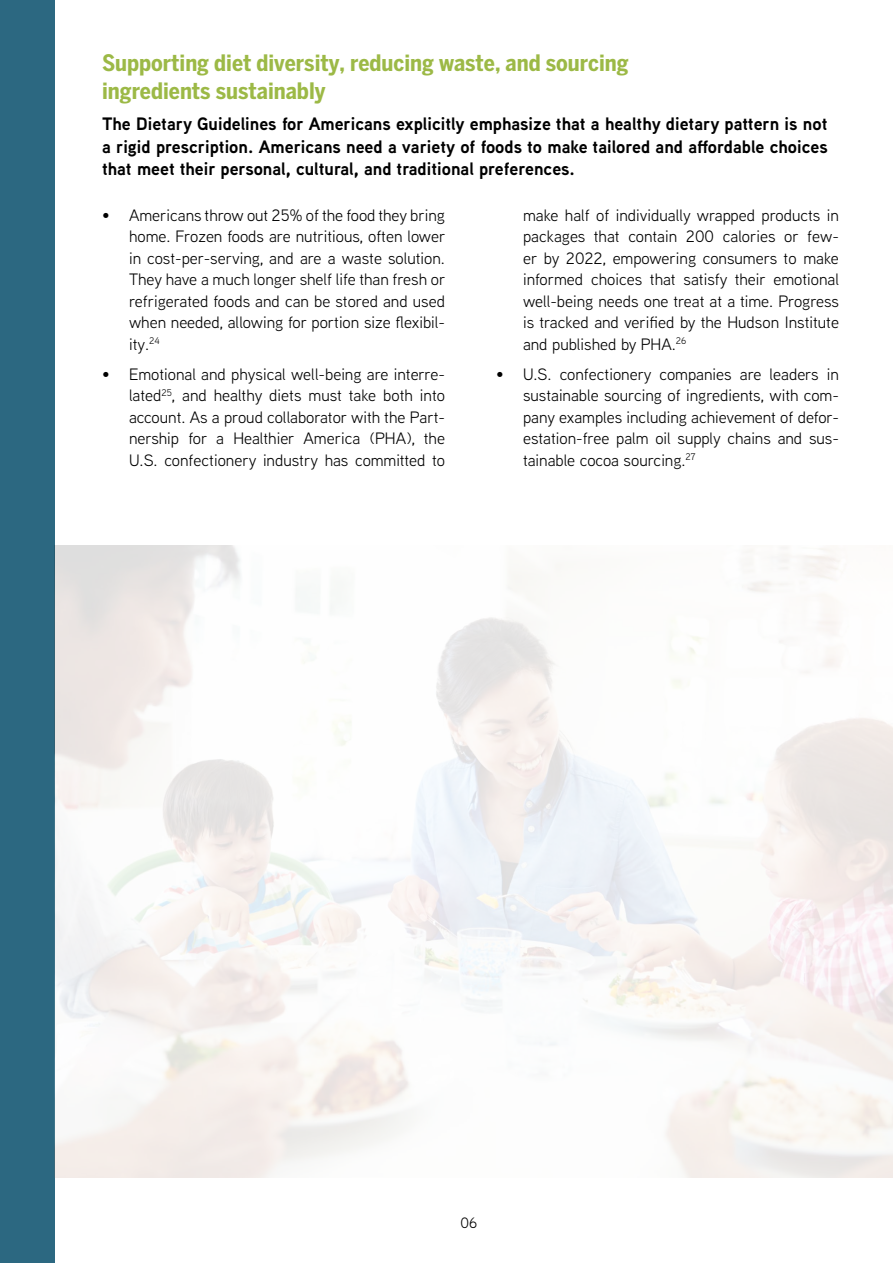
<style>
.page{position:relative;width:893px;height:1263px;background:#fff}
.page>*{position:absolute;margin:0;border:0;box-sizing:border-box;transform-origin:0 0}
.t1{font:700 condensed 22.5px/28.5px "Benton Sans";color:#9cb946}
.t2{font:700 18px/22.5px "Aaux Next";color:#000;text-align:justify}
.t3{font:16.5px/21.5px "Aaux Next";color:#000;text-align:justify}
.t4{font:15px "Aaux Next";color:#000}
</style>
<div class="page">
<div style="left:0;top:0;width:54px;height:1263px;background:#2c6881"></div>
<img style="left:54px;top:545px;width:839px;height:633px">
<h1 class="t1" style="left:102px;top:48px;width:528px">Supporting diet diversity, reducing waste, and sourcing ingredients sustainably</h1>
<p class="t2" style="left:102px;top:112px;width:727px">The Dietary Guidelines for Americans explicitly emphasize that a healthy dietary pattern is not a rigid prescription. Americans need a variety of foods to make tailored and affordable choices that meet their personal, cultural, and traditional preferences.</p>
<p class="t3" style="left:129px;top:204px;width:318px;text-indent:-27px">• Americans throw out 25% of the food they bring home. Frozen foods are nutritious, often lower in cost-per-serving, and are a waste solution.<br>They have a much longer shelf life than fresh or refrigerated foods and can be stored and used when needed, allowing for portion size flexibil&shy;ity.<sup>24</sup></p>
<p class="t3" style="left:129px;top:363px;width:317px;text-indent:-27px">• Emotional and physical well-being are interre&shy;lated<sup>25</sup>, and healthy diets must take both into account. As a proud collaborator with the Part&shy;nership for a Healthier America (PHA), the U.S. confectionery industry has committed to</p>
<p class="t3" style="left:523px;top:204px;width:317px">make half of individually wrapped products in packages that contain 200 calories or few&shy;er by 2022, empowering consumers to make informed choices that satisfy their emotional well-being needs one treat at a time. Progress is tracked and verified by the Hudson Institute and published by PHA.<sup>26</sup></p>
<p class="t3" style="left:523px;top:363px;width:317px;text-indent:-27px">• U.S. confectionery companies are leaders in sustainable sourcing of ingredients, with com&shy;pany examples including achievement of defor&shy;estation-free palm oil supply chains and sus&shy;tainable cocoa sourcing.<sup>27</sup></p>
<p class="t4" style="left:460px;top:1213px;width:18px">06</p>
</div>
